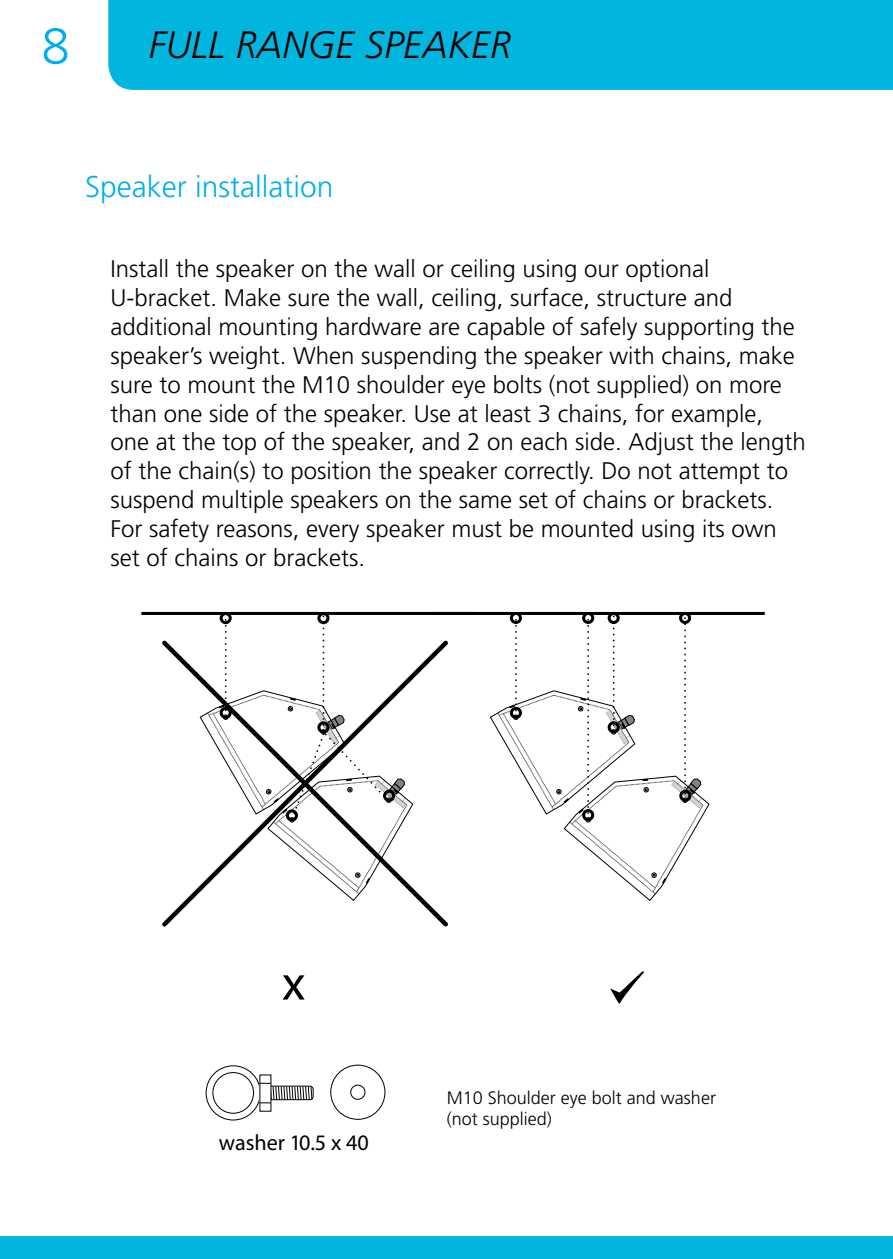
<style>
.page{position:relative;width:893px;height:1259px;background:#fff}
.page>*{position:absolute;margin:0;border:0;box-sizing:border-box;transform-origin:0 0}
.t1{font:300 51px "Frutiger LT Std";color:#00aeef}
.t2{font:italic 300 38.1px "Frutiger LT Std";color:#000}
.t3{font:300 30px "Frutiger LT Std";color:#00aeef}
.t4{font:300 24px/28.8px "Frutiger LT Std";color:#000}
.t5{font:600 condensed 22.2px "Franklin Gothic";color:#000}
.t6{font:300 18px/21.6px "Frutiger LT Std";color:#000}
</style>
<div class="page">
<div style="left:108px;top:0;width:785px;height:90px;background:#00b6de"></div>
<div style="left:0;top:1236px;width:893px;height:23px;background:#00b6de"></div>
<hr style="left:141px;top:612px;width:333px;height:3px;background:#000">
<svg style="left:162px;top:637px;width:286px;height:289px"></svg>
<div style="left:220px;top:612px;width:12px;height:12px;border:3px solid #000;border-radius:50%"></div>
<div style="left:220px;top:707px;width:12px;height:12px;border:3px solid #000;border-radius:50%"></div>
<div style="left:317px;top:721px;width:12px;height:12px;border:3px solid #000;border-radius:50%"></div>
<div style="left:286px;top:809px;width:12px;height:12px;border:3px solid #000;border-radius:50%"></div>
<div style="left:383px;top:789px;width:12px;height:13px;border:3px solid #000;border-radius:50%"></div>
<div style="left:317px;top:612px;width:12px;height:12px;border:3px solid #000;border-radius:50%"></div>
<hr style="left:432px;top:612px;width:333px;height:3px;background:#000">
<svg style="left:490px;top:615px;width:220px;height:286px"></svg>
<div style="left:510px;top:707px;width:12px;height:12px;border:3px solid #000;border-radius:50%"></div>
<div style="left:608px;top:721px;width:12px;height:12px;border:3px solid #000;border-radius:50%"></div>
<div style="left:582px;top:809px;width:12px;height:12px;border:3px solid #000;border-radius:50%"></div>
<div style="left:679px;top:789px;width:12px;height:13px;border:3px solid #000;border-radius:50%"></div>
<div style="left:510px;top:612px;width:12px;height:12px;border:3px solid #000;border-radius:50%"></div>
<div style="left:582px;top:612px;width:12px;height:12px;border:3px solid #000;border-radius:50%"></div>
<div style="left:608px;top:612px;width:12px;height:12px;border:3px solid #000;border-radius:50%"></div>
<div style="left:679px;top:612px;width:12px;height:12px;border:3px solid #000;border-radius:50%"></div>
<svg style="left:610px;top:971px;width:34px;height:32px"></svg>
<svg style="left:283px;top:975px;width:22px;height:24px"></svg>
<div style="left:330px;top:1064px;width:55px;height:55px;border:1px solid #000;border-radius:50%"></div>
<div style="left:350px;top:1084px;width:15px;height:15px;border:1px solid #000;border-radius:50%"></div>
<div style="left:206px;top:1065px;width:55px;height:55px;border:1px solid #000;border-radius:50%"></div>
<div style="left:212px;top:1072px;width:42px;height:41px;border:1px solid #000;border-radius:50%"></div>
<svg style="left:259px;top:1082px;width:55px;height:21px"></svg>
<h1 class="t1" style="left:41px;top:17px;width:30px">8</h1>
<h2 class="t2" style="left:149px;top:23px;width:364px">FULL RANGE SPEAKER</h2>
<p class="t3" style="left:85px;top:170px;width:250px">Speaker installation</p>
<p class="t4" style="left:111px;top:255px;width:697px">Install the speaker on the wall or ceiling using our optional U-bracket. Make sure the wall, ceiling, surface, structure and additional mounting hardware are capable of safely supporting the speaker’s weight. When suspending the speaker with chains, make sure to mount the M10 shoulder eye bolts (not supplied) on more than one side of the speaker. Use at least 3 chains, for example, one at the top of the speaker, and 2 on each side. Adjust the length of the chain(s) to position the speaker correctly. Do not attempt to suspend multiple speakers on the same set of chains or brackets.<br>For safety reasons, every speaker must be mounted using its own set of chains or brackets.</p>
<p class="t5" style="left:219px;top:1128px;width:152px">washer 10.5 x 40</p>
<p class="t6" style="left:447px;top:1087px;width:271px">M10 Shoulder eye bolt and washer (not supplied)</p>
</div>
